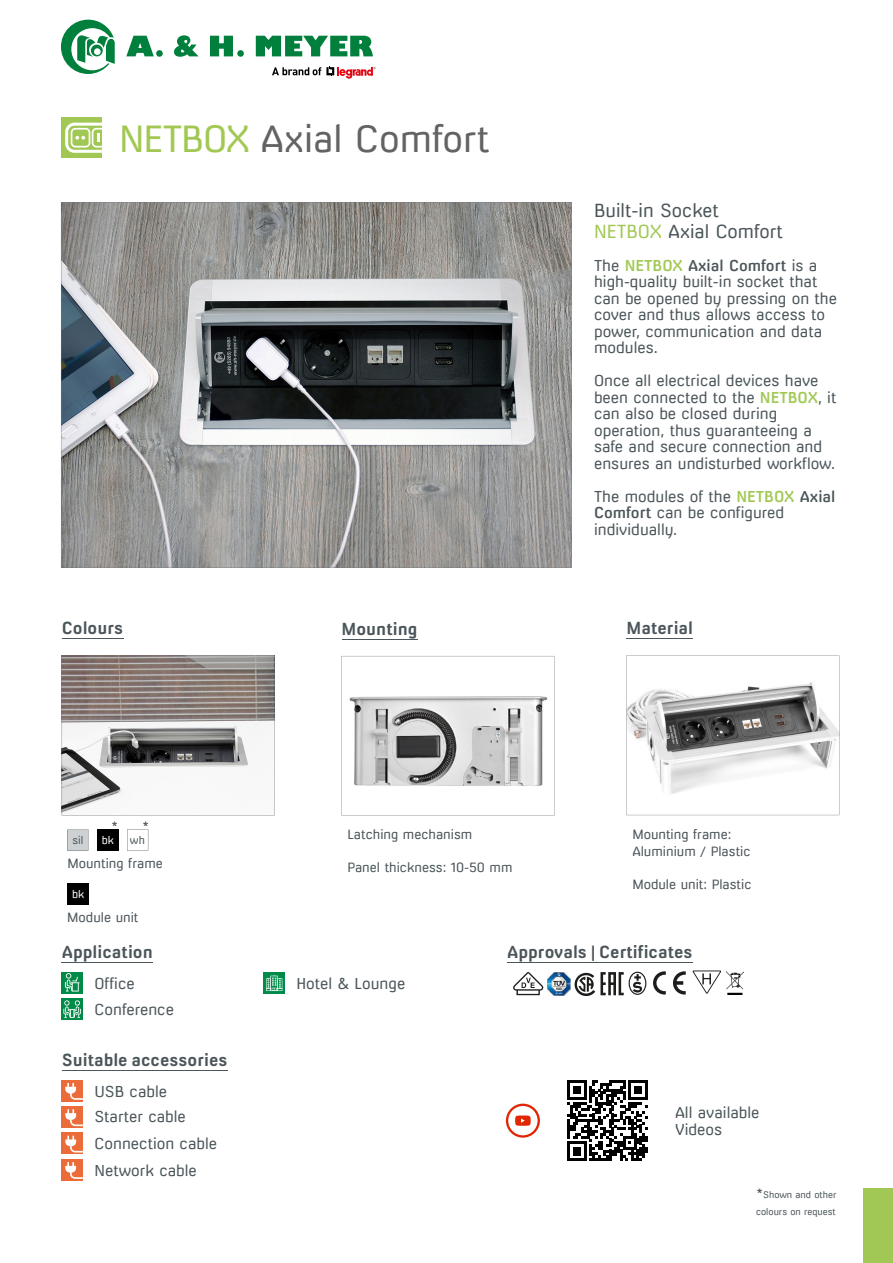
<style>
.page{position:relative;width:893px;height:1263px;background:#fff}
.page>*{position:absolute;margin:0;border:0;box-sizing:border-box;transform-origin:0 0}
.t1{font:36px "Milibus Lt";color:#646363}
.t2{font:18px/21px "Milibus Lt";color:#4b555a}
.t3{font:700 16.5px "Milibus Rg";color:#4b555a}
.t4{font:15px/16.5px "Milibus Lt";color:#4b555a}
.t5{font:15px "Milibus Sb";color:#4b555a}
.t6{font:12.75px/16.5px "Milibus Lt";color:#4b555a}
.t7{font:10.5px "Milibus Lt";color:#4b555a}
.t8{font:10.5px "Milibus Lt";color:#fdfdfd}
.t9{font:9px/16.5px "Milibus Lt";color:#4b555a}
.s1{color:#a2c853}
.s2{color:#a1c854}
.s3{font-family:"Milibus Lt"}
.s4{font-family:"Milibus Sb";color:#a1c854}
.s5{font-family:"Milibus Sb"}
.s6{font-style:inherit}
.s7{font-size:12.75px}
</style>
<div class="page">
<div style="left:62px;top:117px;width:40px;height:40px;background:#a1c854"></div>
<svg style="left:65px;top:123px;width:37px;height:30px"></svg>
<hr style="left:62px;top:962px;width:91px;height:1px;background:#4b555a">
<hr style="left:62px;top:1070px;width:166px;height:1px;background:#4b555a">
<hr style="left:507px;top:962px;width:186px;height:1px;background:#4b555a">
<div style="left:863px;top:1188px;width:30px;height:75px;background:#a1c854"></div>
<svg style="left:272px;top:66px;width:104px;height:13px"></svg>
<svg style="left:61px;top:20px;width:54px;height:54px"></svg>
<svg style="left:126px;top:36px;width:37px;height:21px"></svg>
<svg style="left:174px;top:35px;width:25px;height:22px"></svg>
<svg style="left:210px;top:36px;width:34px;height:21px"></svg>
<svg style="left:256px;top:36px;width:117px;height:20px"></svg>
<svg style="left:62px;top:656px;width:213px;height:159px"></svg>
<hr style="left:62px;top:639px;width:61px;height:1px;background:#4b555a">
<svg style="left:341px;top:656px;width:213px;height:160px"></svg>
<hr style="left:342px;top:639px;width:75px;height:1px;background:#4b555a">
<svg style="left:626px;top:655px;width:213px;height:160px"></svg>
<hr style="left:626px;top:638px;width:67px;height:1px;background:#4b555a">
<svg style="left:61px;top:203px;width:511px;height:364px;background:#8a8b8b"></svg>
<div style="left:62px;top:998px;width:21px;height:22px;background:#008b49"></div>
<svg style="left:63px;top:1000px;width:18px;height:18px"></svg>
<svg style="left:62px;top:972px;width:21px;height:21px"></svg>
<svg style="left:65px;top:973px;width:15px;height:18px"></svg>
<div style="left:264px;top:972px;width:21px;height:21px;background:#008b49"></div>
<svg style="left:266px;top:975px;width:16px;height:16px"></svg>
<div style="left:62px;top:1080px;width:21px;height:21px;background:#eb6b39"></div>
<svg style="left:65px;top:1083px;width:18px;height:17px"></svg>
<div style="left:62px;top:1106px;width:21px;height:22px;background:#eb6b39"></div>
<svg style="left:65px;top:1109px;width:18px;height:17px"></svg>
<div style="left:62px;top:1133px;width:21px;height:21px;background:#eb6b39"></div>
<svg style="left:65px;top:1135px;width:18px;height:17px"></svg>
<img style="left:726px;top:971px;width:17px;height:23px">
<img style="left:548px;top:972px;width:23px;height:23px">
<svg style="left:692px;top:970px;width:29px;height:24px"></svg>
<svg style="left:653px;top:971px;width:13px;height:23px"></svg>
<svg style="left:673px;top:971px;width:13px;height:23px"></svg>
<svg style="left:575px;top:972px;width:71px;height:24px"></svg>
<svg style="left:513px;top:972px;width:30px;height:23px"></svg>
<div style="left:62px;top:1159px;width:21px;height:21px;background:#eb6b39"></div>
<svg style="left:65px;top:1162px;width:18px;height:17px"></svg>
<svg style="left:67px;top:829px;width:22px;height:22px"></svg>
<svg style="left:127px;top:829px;width:21px;height:22px"></svg>
<div style="left:97px;top:829px;width:22px;height:21px;background:#000"></div>
<svg style="left:567px;top:1080px;width:81px;height:81px"></svg>
<svg style="left:506px;top:1103px;width:34px;height:35px"></svg>
<div style="left:67px;top:884px;width:22px;height:21px;background:#000"></div>
<h1 class="t1" style="left:119px;top:117px;width:372px"><span class="s1">NETBOX</span> Axial Comfort</h1>
<p class="t2" style="left:594px;top:199px;width:190px">Built-in Socket<br><span class="s2">NETBOX</span> Axial Comfort</p>
<p class="t5" style="left:594px;top:256px;width:225px"><span class="s3">The</span> <span class="s2">NETBOX</span> Axial Comfort <span class="s3">is a</span></p>
<p class="t4" style="left:594px;top:273px;width:244px">high-quality built-in socket that can be opened by pressing on the cover and thus allows access to power, communication and data modules.</p>
<p class="t4" style="left:594px;top:372px;width:244px">Once all electrical devices have been connected to the <span class="s4">NETBOX</span>, it can also be closed during operation, thus guaranteeing a safe and secure connection and ensures an undisturbed workflow.</p>
<p class="t4" style="left:594px;top:488px;width:243px">The modules of the <span class="s4">NETBOX</span> <span class="s5">Axial<br>Comfort</span> can be configured individually.</p>
<p class="t3" style="left:62px;top:618px;width:63px">Colours</p>
<p class="t3" style="left:342px;top:618px;width:77px">Mounting</p>
<p class="t3" style="left:626px;top:618px;width:68px">Material</p>
<p class="t6" style="left:111px;top:818px;width:9px">*</p>
<p class="t6" style="left:142px;top:818px;width:9px">*</p>
<p class="t8" style="left:102px;top:833px;width:14px">bk</p>
<p class="t7" style="left:72px;top:833px;width:12px">sil</p>
<p class="t7" style="left:130px;top:834px;width:16px">wh</p>
<p class="t6" style="left:68px;top:855px;width:97px">Mounting frame</p>
<p class="t8" style="left:72px;top:887px;width:14px">bk</p>
<p class="t6" style="left:67px;top:909px;width:73px">Module unit</p>
<p class="t3" style="left:62px;top:942px;width:93px">Application</p>
<p class="t6" style="left:347px;top:826px;width:126px">Latching mechanism</p>
<p class="t6" style="left:347px;top:859px;width:167px">Panel thickness: 10-50 mm</p>
<p class="t6" style="left:632px;top:826px;width:120px">Mounting frame:<br>Aluminium / Plastic</p>
<p class="t6" style="left:632px;top:876px;width:121px">Module unit: Plastic</p>
<p class="t3" style="left:507px;top:942px;width:187px">Approvals | Certificates</p>
<p class="t4" style="left:94px;top:975px;width:42px">Office</p>
<p class="t4" style="left:296px;top:975px;width:110px">Hotel &amp; Lounge</p>
<p class="t4" style="left:94px;top:1001px;width:81px">Conference</p>
<p class="t3" style="left:62px;top:1050px;width:167px">Suitable accessories</p>
<p class="t4" style="left:94px;top:1083px;width:74px"><span class="s6">USB</span> cable</p>
<p class="t4" style="left:94px;top:1103px;width:124px;line-height:27.3px">Starter cable<br>Connection cable</p>
<p class="t4" style="left:94px;top:1162px;width:104px">Network cable</p>
<p class="t4" style="left:675px;top:1104px;width:86px">All available<br>Videos</p>
<p class="t9" style="left:756px;top:1186px;width:82px"><span class="s7">*</span>Shown and other colours on request</p>
</div>
